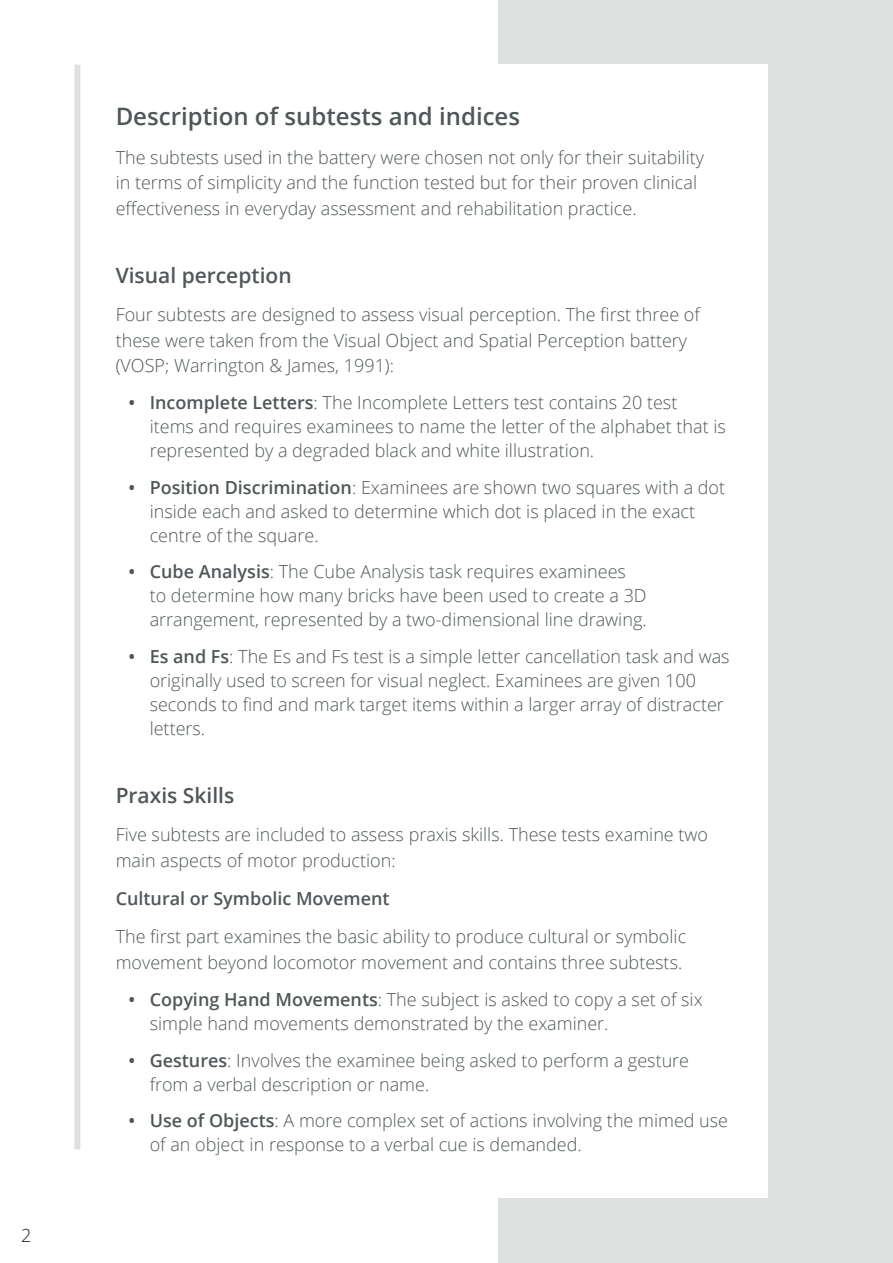
<style>
.page{position:relative;width:893px;height:1263px;background:#fff}
.page>*{position:absolute;margin:0;border:0;box-sizing:border-box;transform-origin:0 0}
.t1{font:600 24px "Open Sans";color:#505759}
.t2{font:600 21px "Open Sans";color:#505759}
.Body_Bullet{font:300 18px/24px "Open Sans";color:#505759}
.Body_Text{font:300 18px/25.5px "Open Sans";color:#505759}
.Body_Text-2{font:600 18px "Open Sans";color:#505759}
.t3{font:300 18px "Open Sans";color:#231f20}
.s1{font-weight:600}
</style>
<div class="page">
<div style="left:499px;top:0;width:394px;height:1263px;background:#dfe1e1"></div>
<div style="left:77px;top:65px;width:691px;height:1133px;background:#fff"></div>
<div style="left:74px;top:65px;width:6px;height:1084px;background:#dfe1e1"></div>
<p class="t3" style="left:21px;top:1223px;width:12px">2</p>
<h2 class="t1" style="left:116px;top:100px;width:406px">Description of subtests and indices</h2>
<p class="Body_Text" style="left:116px;top:144px;width:590px">The subtests used in the battery were chosen not only for their suitability in terms of simplicity and the function tested but for their proven clinical effectiveness in everyday assessment and rehabilitation practice.</p>
<h3 class="t2" style="left:116px;top:261px;width:178px">Visual perception</h3>
<p class="Body_Text" style="left:116px;top:301px;width:586px">Four subtests are designed to assess visual perception. The first three of these were taken from the Visual Object and Spatial Perception battery (VOSP; Warrington &amp; James, 1991):</p>
<p class="Body_Bullet" style="left:150px;top:390px;width:578px;text-indent:-21px"><span class="s1">• Incomplete Letters</span>: The Incomplete Letters test contains 20 test items and requires examinees to name the letter of the alphabet that is represented by a degraded black and white illustration.</p>
<p class="Body_Bullet" style="left:150px;top:475px;width:577px;text-indent:-21px"><span class="s1">• Position Discrimination</span>: Examinees are shown two squares with a dot inside each and asked to determine which dot is placed in the exact centre of the square.</p>
<p class="Body_Bullet" style="left:150px;top:559px;width:498px;text-indent:-21px"><span class="s1">• Cube Analysis</span>: The Cube Analysis task requires examinees to determine how many bricks have been used to create a 3D arrangement, represented by a two-dimensional line drawing.</p>
<p class="Body_Bullet" style="left:150px;top:644px;width:581px;text-indent:-21px"><span class="s1">• Es and Fs</span>: The Es and Fs test is a simple letter cancellation task and was originally used to screen for visual neglect. Examinees are given 100 seconds to find and mark target items within a larger array of distracter letters.</p>
<h3 class="t2" style="left:116px;top:781px;width:120px">Praxis Skills</h3>
<p class="Body_Text" style="left:116px;top:822px;width:594px">Five subtests are included to assess praxis skills. These tests examine two main aspects of motor production:</p>
<p class="Body_Text-2" style="left:116px;top:886px;width:275px">Cultural or Symbolic Movement</p>
<p class="Body_Text" style="left:116px;top:924px;width:572px">The first part examines the basic ability to produce cultural or symbolic movement beyond locomotor movement and contains three subtests.</p>
<p class="Body_Bullet" style="left:150px;top:987px;width:554px;text-indent:-21px"><span class="s1">• Copying Hand Movements</span>: The subject is asked to copy a set of six simple hand movements demonstrated by the examiner.</p>
<p class="Body_Bullet" style="left:150px;top:1047px;width:541px;text-indent:-21px"><span class="s1">• Gestures</span>: Involves the examinee being asked to perform a gesture from a verbal description or name.</p>
<p class="Body_Bullet" style="left:150px;top:1108px;width:580px;text-indent:-21px"><span class="s1">• Use of Objects</span>: A more complex set of actions involving the mimed use of an object in response to a verbal cue is demanded.</p>
</div>
